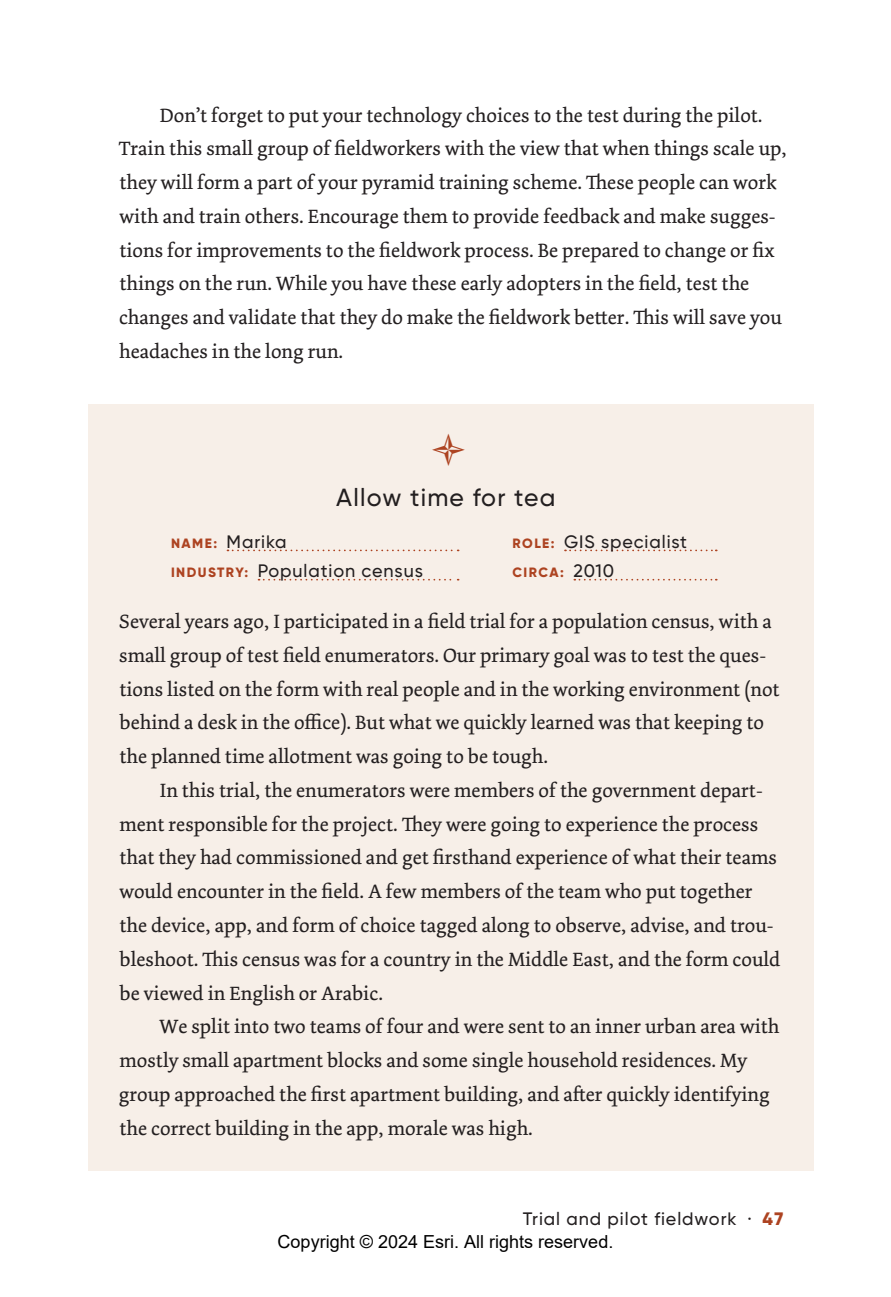
<style>
.page{position:relative;width:891px;height:1297px;background:#fff}
.page>*{position:absolute;margin:0;border:0;box-sizing:border-box;transform-origin:0 0}
.t1{font:500 24.75px "Gilroy";letter-spacing:.05em;color:#231f20}
.t2{font:20.25px/33.8px "Dolly Pro";color:#231f20}
.t3{font:500 18px "Gilroy";letter-spacing:.05em;color:#231f20}
.t4{font:18px "Arial";color:#000}
.t5{font:800 13.5px "Gilroy";letter-spacing:.1em;color:#ad4321}
.s1{font-weight:800;font-size:13.5px;color:#ad4321}
.s2{font-weight:500;font-size:18px;color:#231f20}
.s3{font-weight:800;color:#ad4321}
</style>
<div class="page">
<div style="left:88px;top:404px;width:725px;height:95px;background:#f7efe8"></div>
<div style="left:88px;top:455px;width:725px;height:86px;background:#f7efe8"></div>
<div style="left:88px;top:503px;width:725px;height:108px;background:#f7efe8"></div>
<svg style="left:227px;top:549px;width:231px;height:2px"></svg>
<svg style="left:564px;top:549px;width:152px;height:2px"></svg>
<svg style="left:258px;top:579px;width:200px;height:1px"></svg>
<svg style="left:574px;top:579px;width:142px;height:1px"></svg>
<div style="left:88px;top:582px;width:725px;height:216px;background:#f7efe8"></div>
<div style="left:88px;top:751px;width:725px;height:284px;background:#f7efe8"></div>
<div style="left:88px;top:987px;width:725px;height:183px;background:#f7efe8"></div>
<p class="t2" style="left:119px;top:98px;width:669px;text-indent:41px">Don’t forget to put your technology choices to the test during the pilot.<br>Train this small group of fieldworkers with the view that when things scale up, they will form a part of your pyramid training scheme. These people can work with and train others. Encourage them to provide feedback and make sugges&shy;tions for improvements to the fieldwork process. Be prepared to change or fix things on the run. While you have these early adopters in the field, test the changes and validate that they do make the fieldwork better. This will save you headaches in the long run.</p>
<p class="t1" style="left:336px;top:482px;width:221px">Allow time for tea</p>
<p class="t3" style="left:171px;top:531px;width:117px"><span class="s1">NAME:</span> Marika</p>
<p class="t3" style="left:512px;top:531px;width:176px"><span class="s1">ROLE:</span> GIS specialist</p>
<p class="t3" style="left:171px;top:560px;width:253px"><span class="s1">INDUSTRY:</span> Population census</p>
<p class="t5" style="left:512px;top:564px;width:103px">CIRCA: <span class="s2">2010</span></p>
<p class="t2" style="left:119px;top:604px;width:661px">Several years ago, I participated in a field trial for a population census, with a small group of test field enumerators. Our primary goal was to test the ques&shy;tions listed on the form with real people and in the working environment (not behind a desk in the office). But what we quickly learned was that keeping to the planned time allotment was going to be tough.</p>
<p class="t2" style="left:119px;top:773px;width:662px;text-indent:41px">In this trial, the enumerators were members of the government depart&shy;ment responsible for the project. They were going to experience the process that they had commissioned and get firsthand experience of what their teams would encounter in the field. A few members of the team who put together the device, app, and form of choice tagged along to observe, advise, and trou&shy;bleshoot. This census was for a country in the Middle East, and the form could be viewed in English or Arabic.</p>
<p class="t2" style="left:119px;top:1009px;width:661px;text-indent:41px">We split into two teams of four and were sent to an inner urban area with mostly small apartment blocks and some single household residences. My group approached the first apartment building, and after quickly identifying the correct building in the app, morale was high.</p>
<p class="t3" style="left:522px;top:1207px;width:262px">Trial and pilot fieldwork · <span class="s3">47</span></p>
<p class="t4" style="left:277px;top:1229px;width:337px">Copyright © 2024 Esri. All rights reserved.</p>
</div>
